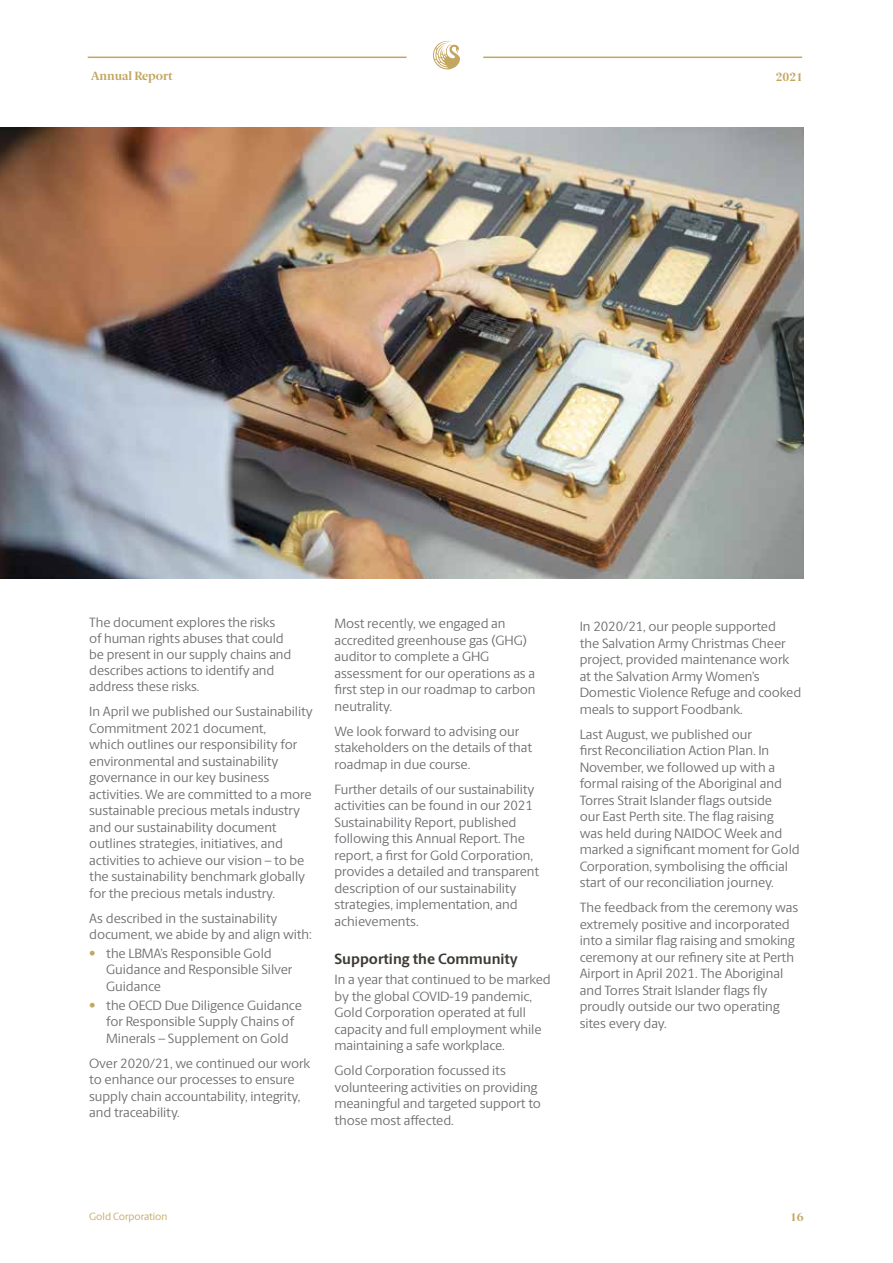
<style>
.page{position:relative;width:893px;height:1263px;background:#fff}
.page>*{position:absolute;margin:0;border:0;box-sizing:border-box;transform-origin:0 0}
.t1{font:700 15px "Berlingske Sans";color:#3e3a35}
.t2{font:13.5px/16.5px "Berlingske Sans";letter-spacing:-.005em;color:#6d6e71}
.t3{font:700 12px "Berlingske Serif";letter-spacing:-.005em;color:#c3a660}
.t4{font:10.5px "Berlingske Sans";letter-spacing:-.005em;color:#c3a660}
.s1{color:#c3a660}
</style>
<div class="page">
<img style="left:0;top:128px;width:804px;height:450px">
<hr style="left:483px;top:57px;width:319px;height:1px;background:#c3a660">
<hr style="left:88px;top:57px;width:319px;height:1px;background:#c3a660">
<svg style="left:433px;top:41px;width:27px;height:28px"></svg>
<p class="t3" style="left:91px;top:66px;width:83px">Annual Report</p>
<p class="t3" style="left:776px;top:67px;width:29px">2021</p>
<p class="t2" style="left:89px;top:614px;width:204px;line-height:16px">The document explores the risks<br>of human rights abuses that could be present in our supply chains and describes actions to identify and address these risks.</p>
<p class="t2" style="left:89px;top:703px;width:225px">In April we published our Sustainability Commitment 2021 document,<br>which outlines our responsibility for environmental and sustainability governance in our key business activities. We are committed to a more sustainable precious metals industry and our sustainability document outlines strategies, initiatives, and activities to achieve our vision – to be the sustainability benchmark globally for the precious metals industry.</p>
<p class="t2" style="left:89px;top:909px;width:224px">As described in the sustainability document, we abide by and align with:</p>
<p class="t2" style="left:106px;top:944px;width:187px;text-indent:-17px"><span class="s1">•</span> the LBMA’s Responsible Gold<br>Guidance and Responsible Silver<br>Guidance</p>
<p class="t2" style="left:106px;top:996px;width:197px;text-indent:-17px"><span class="s1">•</span> the OECD Due Diligence Guidance for Responsible Supply Chains of<br>Minerals – Supplement on Gold</p>
<p class="t2" style="left:89px;top:1054px;width:222px">Over 2020/21, we continued our work to enhance our processes to ensure supply chain accountability, integrity, and traceability.</p>
<p class="t2" style="left:334px;top:615px;width:203px">Most recently, we engaged an accredited greenhouse gas (GHG) auditor to complete a GHG assessment for our operations as a first step in our roadmap to carbon neutrality.</p>
<p class="t2" style="left:334px;top:722px;width:199px">We look forward to advising our stakeholders on the details of that roadmap in due course.</p>
<p class="t2" style="left:334px;top:780px;width:206px">Further details of our sustainability activities can be found in our 2021<br>Sustainability Report, published following this Annual Report. The report, a first for Gold Corporation, provides a detailed and transparent description of our sustainability strategies, implementation, and achievements.</p>
<p class="t1" style="left:334px;top:947px;width:185px">Supporting the Community</p>
<p class="t2" style="left:334px;top:971px;width:218px">In a year that continued to be marked by the global COVID-19 pandemic, Gold Corporation operated at full capacity and full employment while maintaining a safe workplace.</p>
<p class="t2" style="left:334px;top:1062px;width:208px">Gold Corporation focussed its volunteering activities on providing meaningful and targeted support to those most affected.</p>
<p class="t2" style="left:580px;top:618px;width:223px">In 2020/21, our people supported<br>the Salvation Army Christmas Cheer project, provided maintenance work at the Salvation Army Women’s Domestic Violence Refuge and cooked meals to support Foodbank.</p>
<p class="t2" style="left:580px;top:725px;width:221px">Last August, we published our<br>first Reconciliation Action Plan. In November, we followed up with a formal raising of the Aboriginal and Torres Strait Islander flags outside<br>our East Perth site. The flag raising was held during NAIDOC Week and marked a significant moment for Gold Corporation, symbolising the official start of our reconciliation journey.</p>
<p class="t2" style="left:580px;top:898px;width:220px">The feedback from the ceremony was extremely positive and incorporated into a similar flag raising and smoking ceremony at our refinery site at Perth Airport in April 2021. The Aboriginal and Torres Strait Islander flags fly proudly outside our two operating sites every day.</p>
<p class="t4" style="left:89px;top:1209px;width:80px">Gold Corporation</p>
<p class="t3" style="left:790px;top:1207px;width:15px">16</p>
</div>
